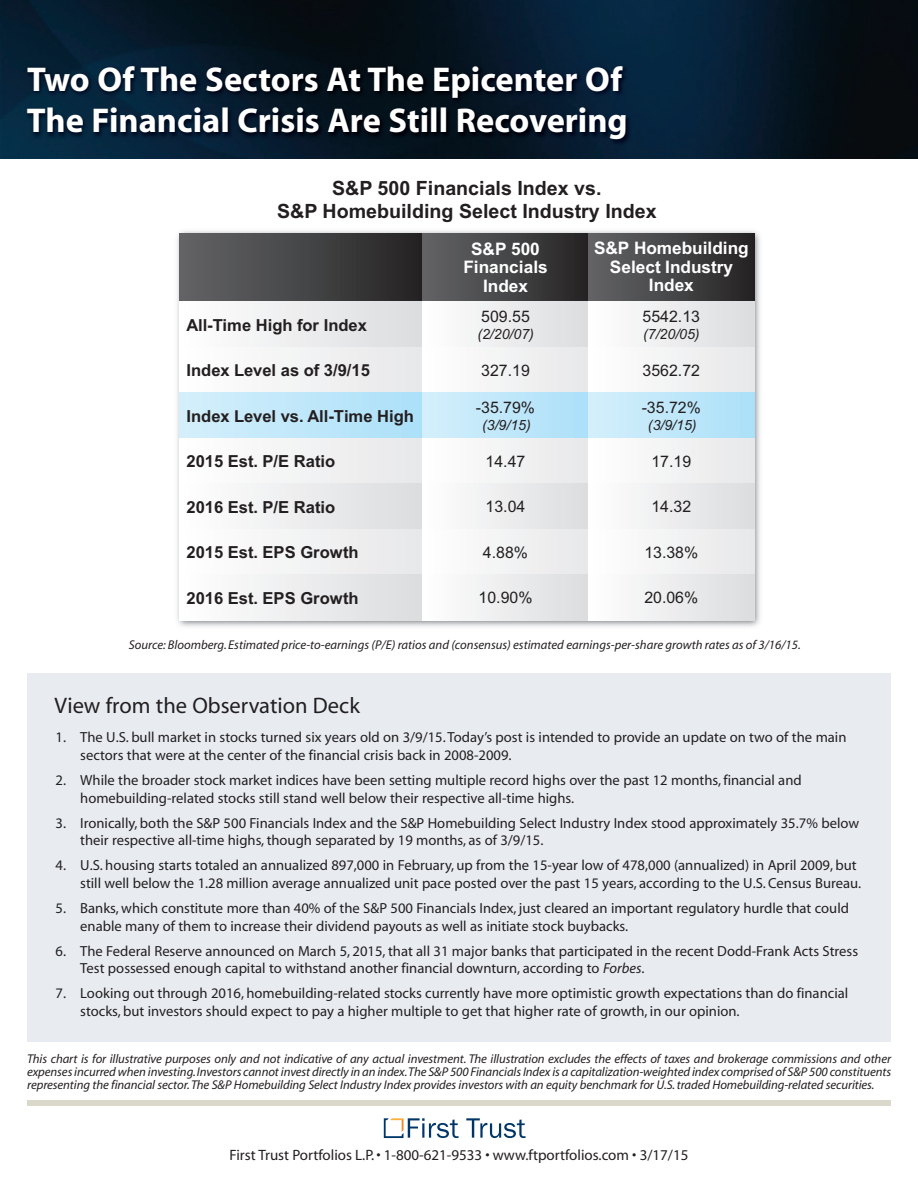
<style>
.page{position:relative;width:918px;height:1188px;background:#fff}
.page>*{position:absolute;margin:0;border:0;box-sizing:border-box;transform-origin:0 0}
.t1{font:700 34.5px/41.4px "Myriad";color:#fff}
.t2{font:22.5px "Myriad";color:#231f20}
.t3{font:700 19.65px/23.4px "Arial";color:#231f20;text-align:center}
.t4{font:700 17.25px/18.6px "Arial";color:#fff;text-align:center}
.t5{font:700 16.65px "Arial";color:#231f20}
.t6{font:15.9px "Arial";color:#231f20}
.t7{font:15px "Myriad";color:#231f20}
.t8{font:14.7px/17.5px "Myriad";color:#231f20}
.t9{font:italic 14.1px "Arial";color:#231f20}
.t10{font:italic 12.75px/12.8px "Myriad";color:#231f20;text-align:justify}
.s1{font-style:italic}
</style>
<div class="page">
<div style="left:27px;top:673px;width:864px;height:369px;background:#e8ecf1"></div>
<img style="left:0;top:0;width:918px;height:159px">
<svg style="left:466px;top:1118px;width:60px;height:20px"></svg>
<svg style="left:384px;top:1118px;width:75px;height:20px"></svg>
<div style="left:27px;top:1100px;width:864px;height:6px;background:#dad8ca"></div>
<img style="left:21px;top:52px;width:658px;height:99px">
<img style="left:177px;top:231px;width:583px;height:396px">
<div style="left:179px;top:234px;width:244px;height:68px;background:linear-gradient(to right,#646668,#262424)"></div>
<div style="left:423px;top:234px;width:165px;height:68px;background:linear-gradient(to right,#646568,#262424)"></div>
<div style="left:588px;top:234px;width:166px;height:68px;background:linear-gradient(to right,#646668,#262425)"></div>
<div style="left:179px;top:302px;width:244px;height:45px;background:linear-gradient(to right,#fff,#dbdcdf)"></div>
<div style="left:423px;top:302px;width:165px;height:45px;background:linear-gradient(to right,#fffffe,#dbdddf)"></div>
<div style="left:588px;top:302px;width:166px;height:45px;background:linear-gradient(to right,#fff,#dbdddf)"></div>
<div style="left:179px;top:347px;width:244px;height:46px;background:#f2f3f4"></div>
<div style="left:423px;top:347px;width:165px;height:46px;background:#f2f3f4"></div>
<div style="left:588px;top:347px;width:166px;height:46px;background:#f2f3f4"></div>
<div style="left:179px;top:393px;width:244px;height:45px;background:linear-gradient(to right,#d4effb,#ace0f9)"></div>
<div style="left:423px;top:393px;width:165px;height:45px;background:linear-gradient(to right,#d4effb,#ace0f9)"></div>
<div style="left:588px;top:393px;width:166px;height:45px;background:linear-gradient(to right,#d4effb,#ace0f9)"></div>
<div style="left:179px;top:438px;width:244px;height:46px;background:#f2f3f4"></div>
<div style="left:423px;top:438px;width:165px;height:46px;background:#f2f3f4"></div>
<div style="left:588px;top:438px;width:166px;height:46px;background:#f2f3f4"></div>
<div style="left:179px;top:484px;width:244px;height:45px;background:linear-gradient(to right,#fff,#dbdcdf)"></div>
<div style="left:423px;top:484px;width:165px;height:45px;background:linear-gradient(to right,#fffffe,#dbdddf)"></div>
<div style="left:588px;top:484px;width:166px;height:45px;background:linear-gradient(to right,#fff,#dbdddf)"></div>
<div style="left:179px;top:529px;width:244px;height:46px;background:#f2f3f4"></div>
<div style="left:423px;top:529px;width:165px;height:46px;background:#f2f3f4"></div>
<div style="left:588px;top:529px;width:166px;height:46px;background:#f2f3f4"></div>
<div style="left:179px;top:575px;width:244px;height:45px;background:linear-gradient(to right,#fff,#dbdcdf)"></div>
<div style="left:423px;top:575px;width:165px;height:45px;background:linear-gradient(to right,#fffffe,#dbdddf)"></div>
<div style="left:588px;top:575px;width:166px;height:45px;background:linear-gradient(to right,#fff,#dbdddf)"></div>
<h1 class="t1" style="left:27px;top:61px;width:602px">Two Of The Sectors At The Epicenter Of<br>The Financial Crisis Are Still Recovering</h1>
<h3 class="t3" style="left:277px;top:177px;width:381px">S&amp;P 500 Financials Index vs.<br>S&amp;P Homebuilding Select Industry Index</h3>
<p class="t4" style="left:463px;top:240px;width:86px">S&amp;P 500<br>Financials<br>Index</p>
<p class="t4" style="left:594px;top:239px;width:156px">S&amp;P Homebuilding<br>Select Industry<br>Index</p>
<p class="t5" style="left:187px;top:314px;width:182px">All-Time High for Index</p>
<p class="t6" style="left:481px;top:306px;width:50px">509.55</p>
<p class="t9" style="left:477px;top:325px;width:58px">(2/20/07)</p>
<p class="t6" style="left:643px;top:306px;width:59px">5542.13</p>
<p class="t9" style="left:643px;top:325px;width:58px">(7/20/05)</p>
<p class="t5" style="left:187px;top:359px;width:185px">Index Level as of 3/9/15</p>
<p class="t6" style="left:481px;top:360px;width:50px">327.19</p>
<p class="t6" style="left:643px;top:360px;width:59px">3562.72</p>
<p class="t5" style="left:187px;top:405px;width:229px">Index Level vs. All-Time High</p>
<p class="t6" style="left:476px;top:397px;width:61px">-35.79%</p>
<p class="t9" style="left:482px;top:416px;width:50px">(3/9/15)</p>
<p class="t6" style="left:642px;top:397px;width:61px">-35.72%</p>
<p class="t9" style="left:648px;top:416px;width:50px">(3/9/15)</p>
<p class="t5" style="left:187px;top:450px;width:150px">2015 Est. P/E Ratio</p>
<p class="t6" style="left:486px;top:451px;width:41px">14.47</p>
<p class="t6" style="left:651px;top:451px;width:41px">17.19</p>
<p class="t5" style="left:187px;top:496px;width:150px">2016 Est. P/E Ratio</p>
<p class="t6" style="left:486px;top:496px;width:41px">13.04</p>
<p class="t6" style="left:651px;top:496px;width:41px">14.32</p>
<p class="t5" style="left:187px;top:541px;width:174px">2015 Est. EPS Growth</p>
<p class="t6" style="left:483px;top:542px;width:47px">4.88%</p>
<p class="t6" style="left:644px;top:542px;width:55px">13.38%</p>
<p class="t5" style="left:187px;top:587px;width:174px">2016 Est. EPS Growth</p>
<p class="t6" style="left:479px;top:587px;width:55px">10.90%</p>
<p class="t6" style="left:644px;top:587px;width:55px">20.06%</p>
<p class="t10" style="left:129px;top:640px;width:673px">Source: Bloomberg. Estimated price-to-earnings (P/E) ratios and (consensus) estimated earnings-per-share growth rates as of 3/16/15.</p>
<h2 class="t2" style="left:55px;top:697px;width:307px">View from the Observation Deck</h2>
<p class="t8" style="left:80px;top:730px;width:768px;text-indent:-25px">1. The U.S. bull market in stocks turned six years old on 3/9/15.Today’s post is intended to provide an update on two of the main sectors that were at the center of the financial crisis back in 2008-2009.</p>
<p class="t8" style="left:80px;top:773px;width:723px;text-indent:-25px">2. While the broader stock market indices have been setting multiple record highs over the past 12 months, financial and homebuilding-related stocks still stand well below their respective all-time highs.</p>
<p class="t8" style="left:80px;top:815px;width:780px;text-indent:-25px">3. Ironically, both the S&amp;P 500 Financials Index and the S&amp;P Homebuilding Select Industry Index stood approximately 35.7% below their respective all-time highs, though separated by 19 months, as of 3/9/15.</p>
<p class="t8" style="left:56px;top:858px;width:807px;text-align:right">4. U.S. housing starts totaled an annualized 897,000 in February, up from the 15-year low of 478,000 (annualized) in April 2009, but still well below the 1.28 million average annualized unit pace posted over the past 15 years, according to the U.S. Census Bureau.</p>
<p class="t8" style="left:80px;top:901px;width:770px;text-indent:-25px">5. Banks, which constitute more than 40% of the S&amp;P 500 Financials Index, just cleared an important regulatory hurdle that could enable many of them to increase their dividend payouts as well as initiate stock buybacks.</p>
<p class="t8" style="left:80px;top:943px;width:779px;text-indent:-25px">6. The Federal Reserve announced on March 5, 2015, that all 31 major banks that participated in the recent Dodd-Frank Acts Stress<br>Test possessed enough capital to withstand another financial downturn, according to <span class="s1">Forbes</span>.</p>
<p class="t8" style="left:80px;top:986px;width:769px;text-indent:-25px">7. Looking out through 2016, homebuilding-related stocks currently have more optimistic growth expectations than do financial stocks, but investors should expect to pay a higher multiple to get that higher rate of growth, in our opinion.</p>
<p class="t10" style="left:27px;top:1054px;width:866px">This chart is for illustrative purposes only and not indicative of any actual investment. The illustration excludes the effects of taxes and brokerage commissions and other expensesincurred when investing.Investors cannotinvest directly in an index.The S&amp;P 500 FinancialsIndex is a capitalization-weighted index comprised of S&amp;P 500 constituents representing the financial sector.The S&amp;P Homebuilding Select Industry Index provides investors with an equity benchmark for U.S.traded Homebuilding-related securities.</p>
<p class="t7" style="left:230px;top:1149px;width:460px">First Trust Portfolios L.P.• 1-800-621-9533 • www.ftportfolios.com • 3/17/15</p>
</div>
